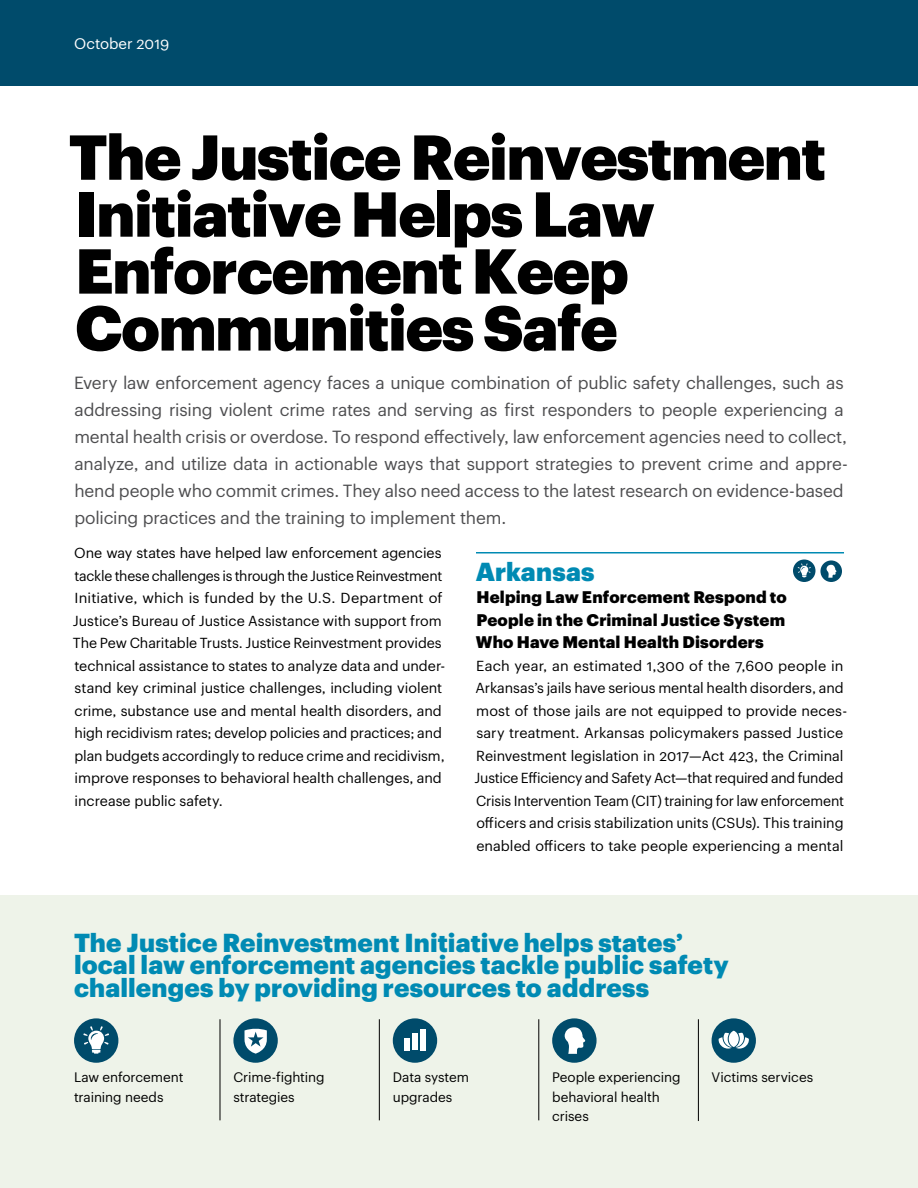
<style>
.page{position:relative;width:918px;height:1188px;background:#fff}
.page>*{position:absolute;margin:0;border:0;box-sizing:border-box;transform-origin:0 0}
.H1_Cover{font:900 61.95px/57px "Graphik Alt";letter-spacing:-.02em;color:#000}
.H2_Franklin{font:900 25.5px/22.5px "Graphik Alt";letter-spacing:.005em;color:#008ab3}
.P2_Dek_FG{font:17.25px/27px "Graphik Alt";letter-spacing:-.01em;color:#4d4d4f}
.H3_Black_Head{font:900 16.5px/22.5px "Graphik Alt";letter-spacing:.01em;color:#000;text-align:justify}
.P2_Dek_FG-2{font:15px "Graphik Alt";color:#fff}
.P1_FG_Text_No_Indent{font:14.25px/22.5px "Graphik Alt";letter-spacing:-.005em;color:#000}
.P1_FG_Text_No_Indent-2{font:13.5px/19.5px "Graphik Alt";letter-spacing:-.005em;color:#000}
</style>
<div class="page">
<div style="left:0;top:896px;width:918px;height:292px;background:#eef3e9"></div>
<hr style="left:476px;top:552px;width:368px;height:2px;background:#008ab3">
<div style="left:793px;top:560px;width:22px;height:22px;background:#004b6b;border-radius:50%"></div>
<svg style="left:798px;top:564px;width:13px;height:13px"></svg>
<svg style="left:820px;top:560px;width:22px;height:22px"></svg>
<svg style="left:827px;top:565px;width:10px;height:13px"></svg>
<div style="left:0;top:0;width:918px;height:85px;background:#004b6b"></div>
<div style="left:74px;top:1018px;width:44px;height:45px;background:#004b6b;border-radius:50%"></div>
<svg style="left:83px;top:1026px;width:26px;height:28px"></svg>
<div style="left:233px;top:1018px;width:45px;height:45px;background:#004b6b;border-radius:50%"></div>
<svg style="left:245px;top:1028px;width:22px;height:26px"></svg>
<div style="left:393px;top:1018px;width:44px;height:45px;background:#004b6b;border-radius:50%"></div>
<div style="left:404px;top:1038px;width:5px;height:12px;background:#fff"></div>
<div style="left:412px;top:1033px;width:5px;height:17px;background:#fff"></div>
<div style="left:421px;top:1029px;width:5px;height:21px;background:#fff"></div>
<div style="left:552px;top:1018px;width:45px;height:45px;background:#004b6b;border-radius:50%"></div>
<svg style="left:565px;top:1027px;width:21px;height:27px"></svg>
<div style="left:712px;top:1018px;width:44px;height:45px;background:#004b6b;border-radius:50%"></div>
<svg style="left:718px;top:1033px;width:31px;height:16px"></svg>
<hr style="left:220px;top:1019px;width:1px;height:101px;background:#000">
<hr style="left:379px;top:1019px;width:1px;height:101px;background:#000">
<hr style="left:539px;top:1019px;width:1px;height:101px;background:#000">
<hr style="left:698px;top:1019px;width:1px;height:102px;background:#000">
<p class="P2_Dek_FG-2" style="left:74px;top:32px;width:96px">October 2019</p>
<p class="H1_Cover" style="left:69px;top:123px;width:759px">The Justice Reinvestment<br>Initiative Helps Law<br>Enforcement Keep<br>Communities Safe</p>
<p class="P2_Dek_FG" style="left:74px;top:368px;width:775px">Every law enforcement agency faces a unique combination of public safety challenges, such as addressing rising violent crime rates and serving as first responders to people experiencing a mental health crisis or overdose. To respond effectively, law enforcement agencies need to collect, analyze, and utilize data in actionable ways that support strategies to prevent crime and appre&shy;hend people who commit crimes. They also need access to the latest research on evidence-based policing practices and the training to implement them.</p>
<p class="P1_FG_Text_No_Indent" style="left:73px;top:540px;width:374px">One way states have helped law enforcement agencies tackle these challenges is through the Justice Reinvestment Initiative, which is funded by the U.S. Department of Justice’s Bureau of Justice Assistance with support from The Pew Charitable Trusts. Justice Reinvestment provides technical assistance to states to analyze data and under&shy;stand key criminal justice challenges, including violent crime, substance use and mental health disorders, and high recidivism rates; develop policies and practices; and plan budgets accordingly to reduce crime and recidivism, improve responses to behavioral health challenges, and increase public safety.</p>
<p class="H2_Franklin" style="left:476px;top:558px;width:120px">Arkansas</p>
<p class="H3_Black_Head" style="left:476px;top:584px;width:312px">Helping Law Enforcement Respond to People in the Criminal Justice System Who Have Mental Health Disorders</p>
<p class="P1_FG_Text_No_Indent" style="left:475px;top:653px;width:374px">Each year, an estimated 1,300 of the 7,600 people in Arkansas’s jails have serious mental health disorders, and most of those jails are not equipped to provide neces&shy;sary treatment. Arkansas policymakers passed Justice Reinvestment legislation in 2017—Act 423, the Criminal Justice Efficiency and Safety Act—that required and funded Crisis Intervention Team (CIT) training for law enforcement officers and crisis stabilization units (CSUs). This training enabled officers to take people experiencing a mental</p>
<p class="H2_Franklin" style="left:74px;top:929px;width:656px">The Justice Reinvestment Initiative helps states’ local law enforcement agencies tackle public safety challenges by providing resources to address</p>
<p class="P1_FG_Text_No_Indent-2" style="left:74px;top:1066px;width:111px">Law enforcement training needs</p>
<p class="P1_FG_Text_No_Indent-2" style="left:233px;top:1066px;width:93px">Crime-fighting strategies</p>
<p class="P1_FG_Text_No_Indent-2" style="left:393px;top:1066px;width:78px">Data system upgrades</p>
<p class="P1_FG_Text_No_Indent-2" style="left:552px;top:1066px;width:130px">People experiencing behavioral health crises</p>
<p class="P1_FG_Text_No_Indent-2" style="left:712px;top:1066px;width:103px">Victims services</p>
</div>
